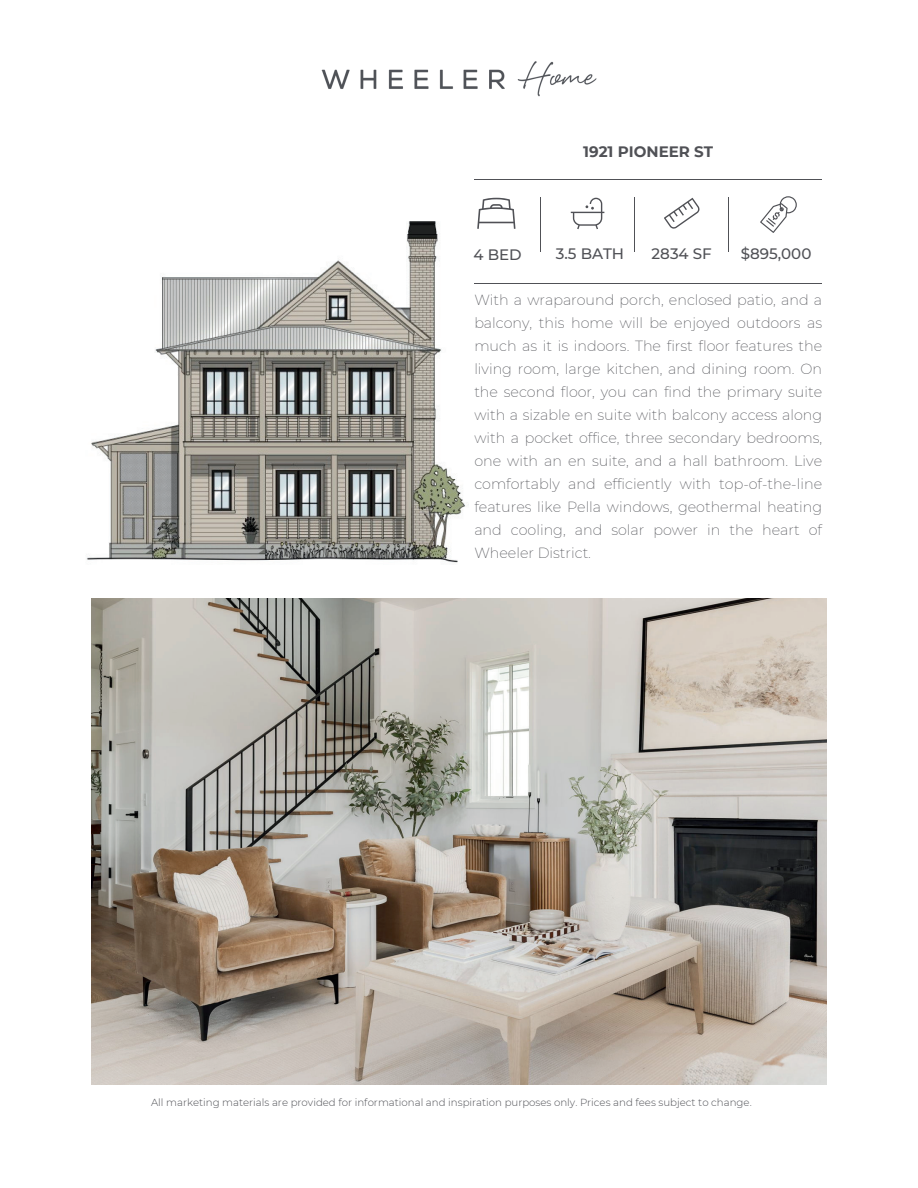
<style>
.page{position:relative;width:918px;height:1188px;background:#fff}
.page>*{position:absolute;margin:0;border:0;box-sizing:border-box;transform-origin:0 0}
.t1{font:500 15.15px "Montserrat";color:#505156}
.t2{font:700 15.15px "Montserrat";color:#505156}
.t3{font:200 14.4px/23px "Montserrat";color:#505156;text-align:justify}
.t4{font:300 10.2px "Montserrat";color:#505156}
</style>
<div class="page">
<img style="left:86px;top:221px;width:383px;height:342px">
<div style="left:26px;top:167px;width:342px;height:80px;background:#fff"></div>
<img style="left:321px;top:61px;width:276px;height:36px">
<div style="left:594px;top:0;width:116px;height:67px;background:#fff"></div>
<hr style="left:474px;top:179px;width:348px;height:1px;background:#505156">
<svg style="left:477px;top:198px;width:39px;height:31px"></svg>
<hr style="left:541px;top:197px;width:1px;height:55px;background:#505156">
<svg style="left:571px;top:198px;width:33px;height:31px"></svg>
<hr style="left:635px;top:197px;width:1px;height:55px;background:#505156">
<svg style="left:664px;top:198px;width:36px;height:31px"></svg>
<svg style="left:760px;top:196px;width:37px;height:37px"></svg>
<hr style="left:728px;top:197px;width:1px;height:55px;background:#505156">
<hr style="left:474px;top:283px;width:348px;height:1px;background:#505156">
<img style="left:92px;top:599px;width:734px;height:485px">
<p class="t2" style="left:583px;top:141px;width:132px">1921 PIONEER ST</p>
<p class="t1" style="left:474px;top:244px;width:50px">4 BED</p>
<p class="t1" style="left:652px;top:243px;width:62px">2834 SF</p>
<p class="t1" style="left:741px;top:243px;width:72px">$895,000</p>
<p class="t1" style="left:556px;top:243px;width:70px">3.5 BATH</p>
<p class="t3" style="left:474px;top:288px;width:349px">With a wraparound porch, enclosed patio, and a balcony, this home will be enjoyed outdoors as much as it is indoors. The first floor features the living room, large kitchen, and dining room. On the second floor, you can find the primary suite with a sizable en suite with balcony access along with a pocket office, three secondary bedrooms, one with an en suite, and a hall bathroom. Live comfortably and efficiently with top-of-the-line features like Pella windows, geothermal heating and cooling, and solar power in the heart of Wheeler District.</p>
<p class="t4" style="left:151px;top:1095px;width:602px">All marketing materials are provided for informational and inspiration purposes only. Prices and fees subject to change.</p>
</div>
